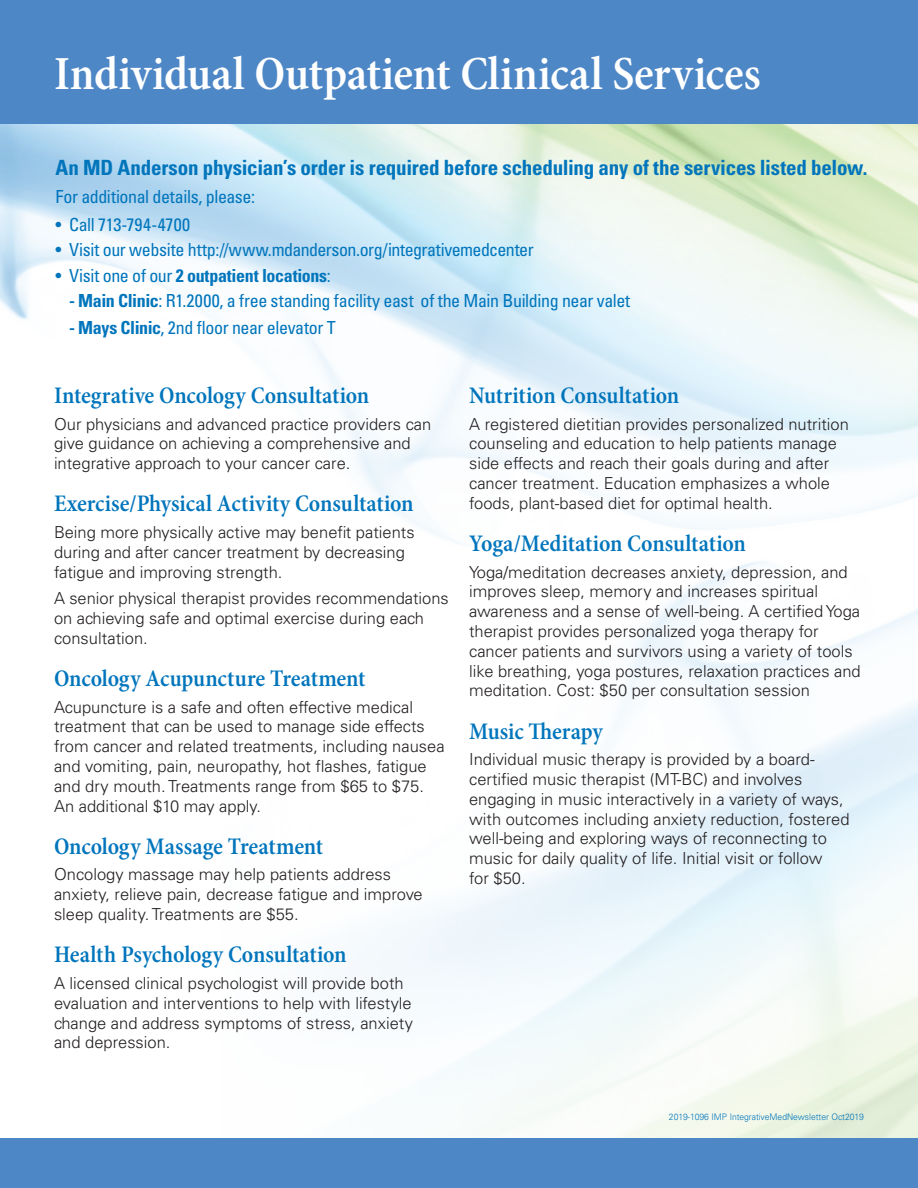
<style>
.page{position:relative;width:918px;height:1188px;background:#fff}
.page>*{position:absolute;margin:0;border:0;box-sizing:border-box;transform-origin:0 0}
.Green_Headlines{font:600 condensed 48px "Minion Pro";color:#fff}
.back_page_head{font:600 condensed 24px "Minion Pro";letter-spacing:-.01em;color:#0075bc}
.t1{font:700 condensed 21px "Univers LT Std";letter-spacing:-.01em;color:#0075bc}
.t2{font:condensed 18px "Univers LT Std";letter-spacing:-.02em;color:#0075bc}
.t3{font:700 condensed 18px "Univers LT Std";letter-spacing:-.02em;color:#0075bc}
.back_page_body{font:300 16.5px/19.8px "Univers LT Std";color:#231f20}
.t4{font:300 9px "Univers LT Std";letter-spacing:-.005em;color:#0075bc;scale:.95 1}
.s1{font-weight:400}
.s2{font-weight:700}
</style>
<div class="page">
<div style="left:0;top:1138px;width:918px;height:50px;background:#4e87c6"></div>
<img style="left:0;top:123px;width:918px;height:546px">
<div style="left:0;top:0;width:918px;height:123px;background:#4e87c6"></div>
<p class="Green_Headlines" style="left:54px;top:45px;width:709px">Individual Outpatient Clinical Services</p>
<p class="t1" style="left:55px;top:155px;width:814px">An MD Anderson physician’s order is required before scheduling any of the services listed below.</p>
<p class="t2" style="left:55px;top:185px;width:201px">For additional details, please:</p>
<p class="t2" style="left:55px;top:213px;width:136px">• Call 713-794-4700</p>
<p class="t2" style="left:55px;top:238px;width:480px">• Visit our website http://www.mdanderson.org/integrativemedcenter</p>
<p class="t3" style="left:55px;top:264px;width:277px"><span class="s1">• Visit one of our</span> 2 outpatient locations<span class="s1">:</span></p>
<p class="t2" style="left:69px;top:289px;width:563px"><span class="s2">- Main Clinic</span>: R1.2000, a free standing facility east of the Main Building near valet</p>
<p class="t2" style="left:69px;top:316px;width:268px"><span class="s2">- Mays Clinic</span>, 2nd floor near elevator T</p>
<p class="back_page_head" style="left:54px;top:381px;width:317px">Integrative Oncology Consultation</p>
<p class="back_page_body" style="left:54px;top:414px;width:379px">Our physicians and advanced practice providers can give guidance on achieving a comprehensive and integrative approach to your cancer care.</p>
<p class="back_page_head" style="left:54px;top:489px;width:361px">Exercise/Physical Activity Consultation</p>
<p class="back_page_body" style="left:54px;top:522px;width:362px">Being more physically active may benefit patients during and after cancer treatment by decreasing fatigue and improving strength.</p>
<p class="back_page_body" style="left:54px;top:588px;width:396px">A senior physical therapist provides recommendations on achieving safe and optimal exercise during each consultation.</p>
<p class="back_page_head" style="left:54px;top:664px;width:313px">Oncology Acupuncture Treatment</p>
<p class="back_page_body" style="left:54px;top:697px;width:392px">Acupuncture is a safe and often effective medical treatment that can be used to manage side effects from cancer and related treatments, including nausea and vomiting, pain, neuropathy, hot flashes, fatigue and dry mouth. Treatments range from $65 to $75.<br>An additional $10 may apply.</p>
<p class="back_page_head" style="left:54px;top:832px;width:271px">Oncology Massage Treatment</p>
<p class="back_page_body" style="left:54px;top:865px;width:370px">Oncology massage may help patients address anxiety, relieve pain, decrease fatigue and improve sleep quality. Treatments are $55.</p>
<p class="back_page_head" style="left:54px;top:940px;width:294px">Health Psychology Consultation</p>
<p class="back_page_body" style="left:54px;top:973px;width:360px">A licensed clinical psychologist will provide both evaluation and interventions to help with lifestyle change and address symptoms of stress, anxiety and depression.</p>
<p class="back_page_head" style="left:469px;top:381px;width:212px">Nutrition Consultation</p>
<p class="back_page_body" style="left:469px;top:414px;width:381px">A registered dietitian provides personalized nutrition counseling and education to help patients manage side effects and reach their goals during and after cancer treatment. Education emphasizes a whole foods, plant-based diet for optimal health.</p>
<p class="back_page_head" style="left:469px;top:529px;width:278px">Yoga/Meditation Consultation</p>
<p class="back_page_body" style="left:469px;top:562px;width:393px">Yoga/meditation decreases anxiety, depression, and improves sleep, memory and increases spiritual awareness and a sense of well-being. A certified Yoga therapist provides personalized yoga therapy for cancer patients and survivors using a variety of tools like breathing, yoga postures, relaxation practices and meditation. Cost: $50 per consultation session</p>
<p class="back_page_head" style="left:469px;top:717px;width:135px">Music Therapy</p>
<p class="back_page_body" style="left:469px;top:750px;width:382px">Individual music therapy is provided by a board&shy;certified music therapist (MT-BC) and involves engaging in music interactively in a variety of ways, with outcomes including anxiety reduction, fostered well-being and exploring ways of reconnecting to music for daily quality of life. Initial visit or follow<br>for $50.</p>
<p class="t4" style="left:669px;top:1111px;width:207px">2019-1096 IMP IntegrativeMedNewsletter Oct2019</p>
</div>
